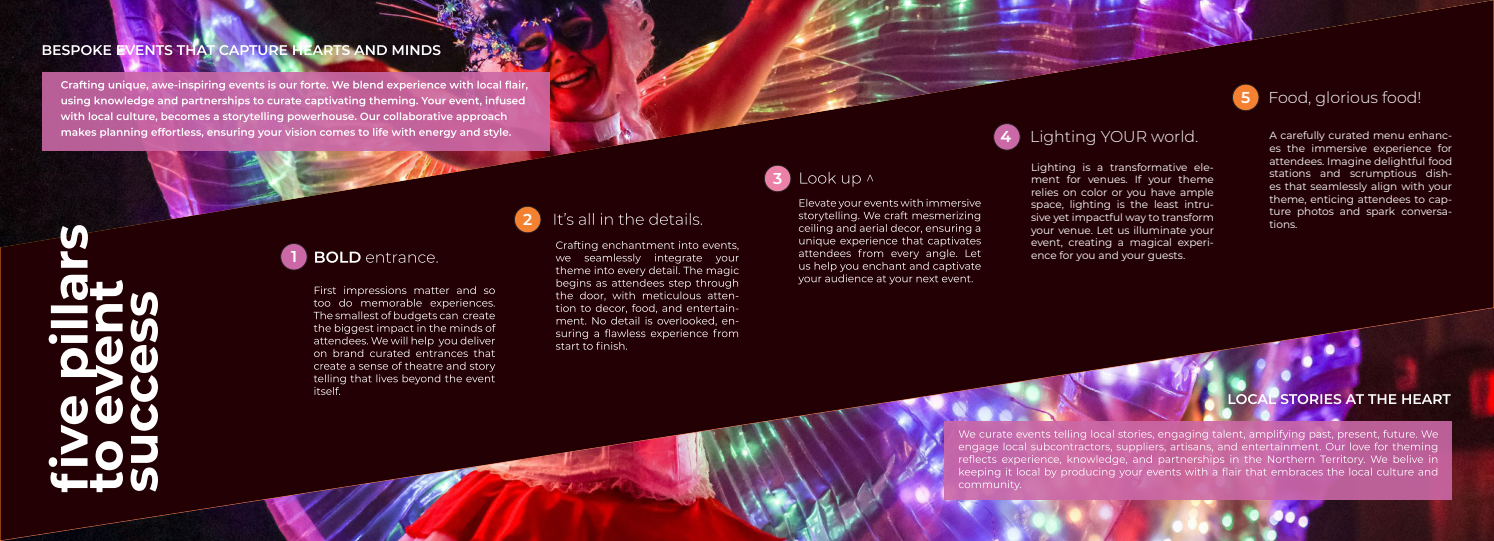
<style>
.page{position:relative;width:1494px;height:541px;background:#fff}
.page>*{position:absolute;margin:0;border:0;box-sizing:border-box;transform-origin:0 0}
.t1{font:300 15.75px "Montserrat";color:#fff}
.t2{font:600 15.75px "Montserrat";color:#fff}
.t3{font:10.5px/12.6px "Montserrat";color:#fff;text-align:justify}
.s1{font-weight:600}
</style>
<div class="page">
<div style="left:0;top:247px;width:1493px;height:61px;background:#230003"></div>
<img style="left:0;top:0;width:1493px;height:247px">
<img style="left:0;top:308px;width:1493px;height:233px">
<img style="left:43px;top:45px;width:397px;height:10px">
<img style="left:1228px;top:394px;width:222px;height:10px">
<svg style="left:131px;top:292px;width:27px;height:199px"></svg>
<svg style="left:49px;top:225px;width:74px;height:267px"></svg>
<svg style="left:42px;top:72px;width:507px;height:79px;background:#c3649e"></svg>
<svg style="left:944px;top:421px;width:507px;height:78px;background:#c567a3"></svg>
<svg style="left:62px;top:128px;width:449px;height:10px;background:#d28cb7"></svg>
<svg style="left:61px;top:112px;width:445px;height:10px;background:#d18cb7"></svg>
<svg style="left:61px;top:80px;width:466px;height:26px;background:#ce83b2"></svg>
<svg style="left:958px;top:430px;width:479px;height:60px;background:#cb77ac"></svg>
<svg style="left:313px;top:286px;width:182px;height:109px;background:#3d1e21"></svg>
<svg style="left:555px;top:241px;width:183px;height:109px;background:#3c1e20"></svg>
<svg style="left:798px;top:199px;width:182px;height:85px;background:#3f2123"></svg>
<svg style="left:800px;top:172px;width:73px;height:15px"></svg>
<svg style="left:315px;top:251px;width:123px;height:12px"></svg>
<svg style="left:554px;top:213px;width:148px;height:12px;background:#432527"></svg>
<div style="left:280px;top:243px;width:27px;height:27px;background:#cb69a7;border-radius:50%"></div>
<div style="left:280px;top:243px;width:27px;height:27px;border:1px solid #231f20;border-radius:50%"></div>
<div style="left:514px;top:206px;width:27px;height:27px;background:#f48031;border-radius:50%"></div>
<div style="left:514px;top:206px;width:27px;height:27px;border:1px solid #231f20;border-radius:50%"></div>
<div style="left:764px;top:165px;width:26px;height:27px;background:#ec81a8;border-radius:50%"></div>
<div style="left:763px;top:165px;width:28px;height:27px;border:1px solid #231f20;border-radius:50%"></div>
<div style="left:993px;top:124px;width:27px;height:26px;background:#cb69a7;border-radius:50%"></div>
<div style="left:993px;top:123px;width:27px;height:28px;border:1px solid #231f20;border-radius:50%"></div>
<div style="left:1232px;top:84px;width:26px;height:27px;background:#f48031;border-radius:50%"></div>
<div style="left:1231px;top:84px;width:28px;height:27px;border:1px solid #231f20;border-radius:50%"></div>
<h1 class="t2" style="left:291px;top:245px;width:8px">1</h1>
<h1 class="t2" style="left:523px;top:208px;width:11px">2</h1>
<h1 class="t1" style="left:1241px;top:87px;width:182px"><span class="s1">5</span> Food, glorious food!</h1>
<h1 class="t1" style="left:1000px;top:126px;width:199px"><span class="s1">4</span> Lighting YOUR world.</h1>
<p class="t3" style="left:1269px;top:129px;width:184px">A carefully curated menu enhanc&shy;es the immersive experience for attendees. Imagine delightful food stations and scrumptious dish&shy;es that seamlessly align with your theme, enticing attendees to cap&shy;ture photos and spark conversa&shy;tions.</p>
<h1 class="t2" style="left:773px;top:167px;width:11px">3</h1>
<p class="t3" style="left:1031px;top:160px;width:184px">Lighting is a transformative ele&shy;ment for venues. If your theme relies on color or you have ample space, lighting is the least intru&shy;sive yet impactful way to transform your venue. Let us illuminate your event, creating a magical experi&shy;ence for you and your guests.</p>
</div>
